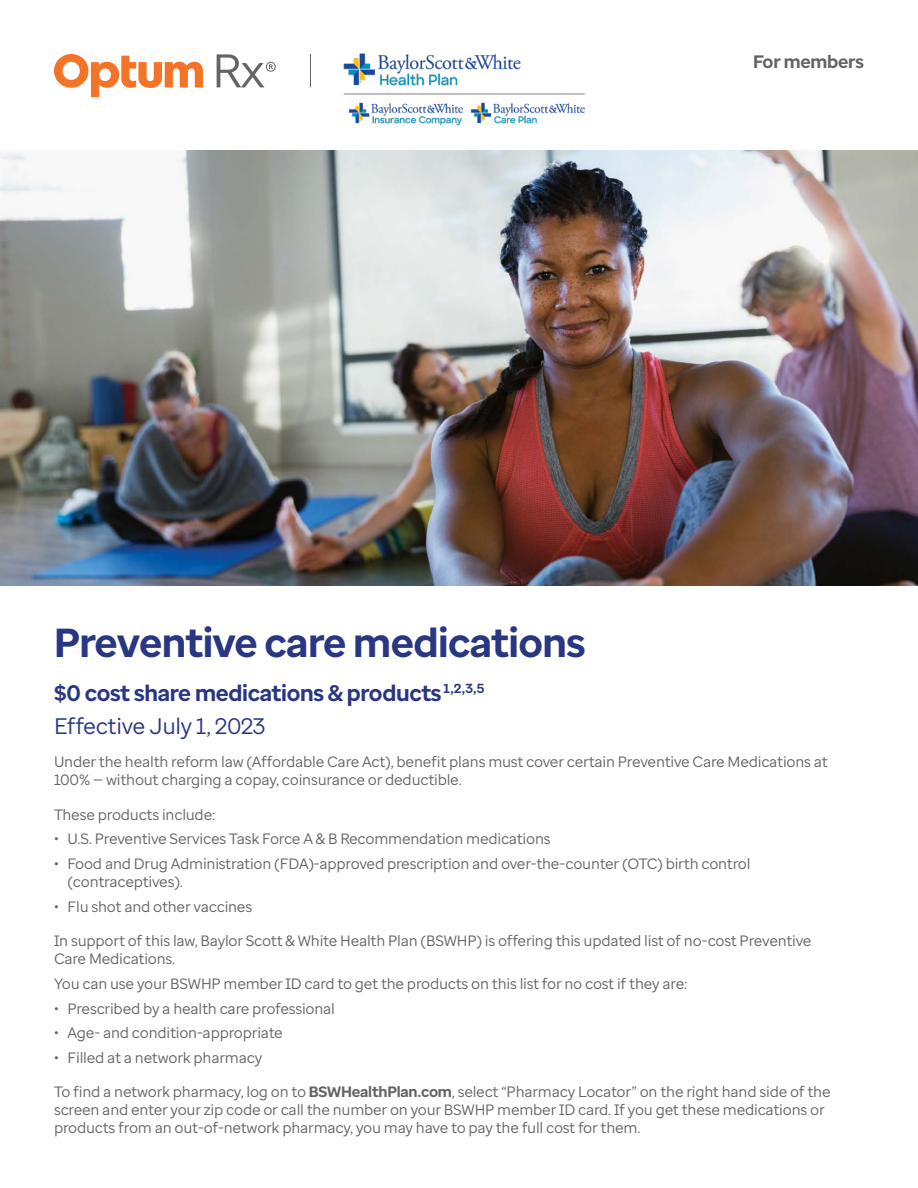
<style>
.page{position:relative;width:918px;height:1188px;background:#fff}
.page>*{position:absolute;margin:0;border:0;box-sizing:border-box;transform-origin:0 0}
.Headline{font:700 40.5px "Optum Sans";letter-spacing:-.015em;color:#293682}
.Intro_copy{font:700 22.5px "Optum Sans";letter-spacing:-.015em;color:#293682}
.Intro_copy-2{font:22.5px "Optum Sans";letter-spacing:-.015em;color:#293682}
.Body_copy{font:700 18px "Optum Sans";letter-spacing:-.015em;color:#636466}
.Body_copy-2{font:15px/18px "Optum Sans";letter-spacing:-.015em;color:#636466}
.s1{font-weight:700}
</style>
<div class="page">
<svg style="left:217px;top:54px;width:59px;height:33px"></svg>
<svg style="left:54px;top:54px;width:149px;height:43px"></svg>
<hr style="left:310px;top:54px;width:1px;height:33px;background:#636466">
<img style="left:343px;top:53px;width:242px;height:73px">
<img style="left:0;top:150px;width:918px;height:435px">
<p class="Body_copy" style="left:753px;top:50px;width:112px">For members</p>
<p class="Headline" style="left:54px;top:617px;width:533px">Preventive care medications</p>
<p class="Intro_copy" style="left:54px;top:678px;width:432px">$0 cost share medications &amp; products <sup>1,2,3,5</sup></p>
<p class="Intro_copy-2" style="left:54px;top:712px;width:213px">Effective July 1, 2023</p>
<p class="Body_copy-2" style="left:54px;top:753px;width:775px">Under the health reform law (Affordable Care Act), benefit plans must cover certain Preventive Care Medications at<br>100% — without charging a copay, coinsurance or deductible.</p>
<p class="Body_copy-2" style="left:54px;top:805px;width:163px">These products include:</p>
<p class="Body_copy-2" style="left:54px;top:830px;width:498px">• U.S. Preventive Services Task Force A &amp; B Recommendation medications</p>
<p class="Body_copy-2" style="left:68px;top:855px;width:684px;text-indent:-14px">• Food and Drug Administration (FDA)-approved prescription and over-the-counter (OTC) birth control (contraceptives).</p>
<p class="Body_copy-2" style="left:54px;top:898px;width:200px">• Flu shot and other vaccines</p>
<p class="Body_copy-2" style="left:54px;top:932px;width:759px">In support of this law, Baylor Scott &amp; White Health Plan (BSWHP) is offering this updated list of no-cost Preventive<br>Care Medications.</p>
<p class="Body_copy-2" style="left:54px;top:974px;width:635px">You can use your BSWHP member ID card to get the products on this list for no cost if they are:</p>
<p class="Body_copy-2" style="left:54px;top:999px;width:283px">• Prescribed by a health care professional</p>
<p class="Body_copy-2" style="left:54px;top:1024px;width:230px">• Age- and condition-appropriate</p>
<p class="Body_copy-2" style="left:54px;top:1049px;width:210px">• Filled at a network pharmacy</p>
<p class="Body_copy-2" style="left:54px;top:1083px;width:778px">To find a network pharmacy, log on to <span class="s1">BSWHealthPlan.com</span>, select “Pharmacy Locator” on the right hand side of the screen and enter your zip code or call the number on your BSWHP member ID card. If you get these medications or products from an out-of-network pharmacy, you may have to pay the full cost for them.</p>
</div>
